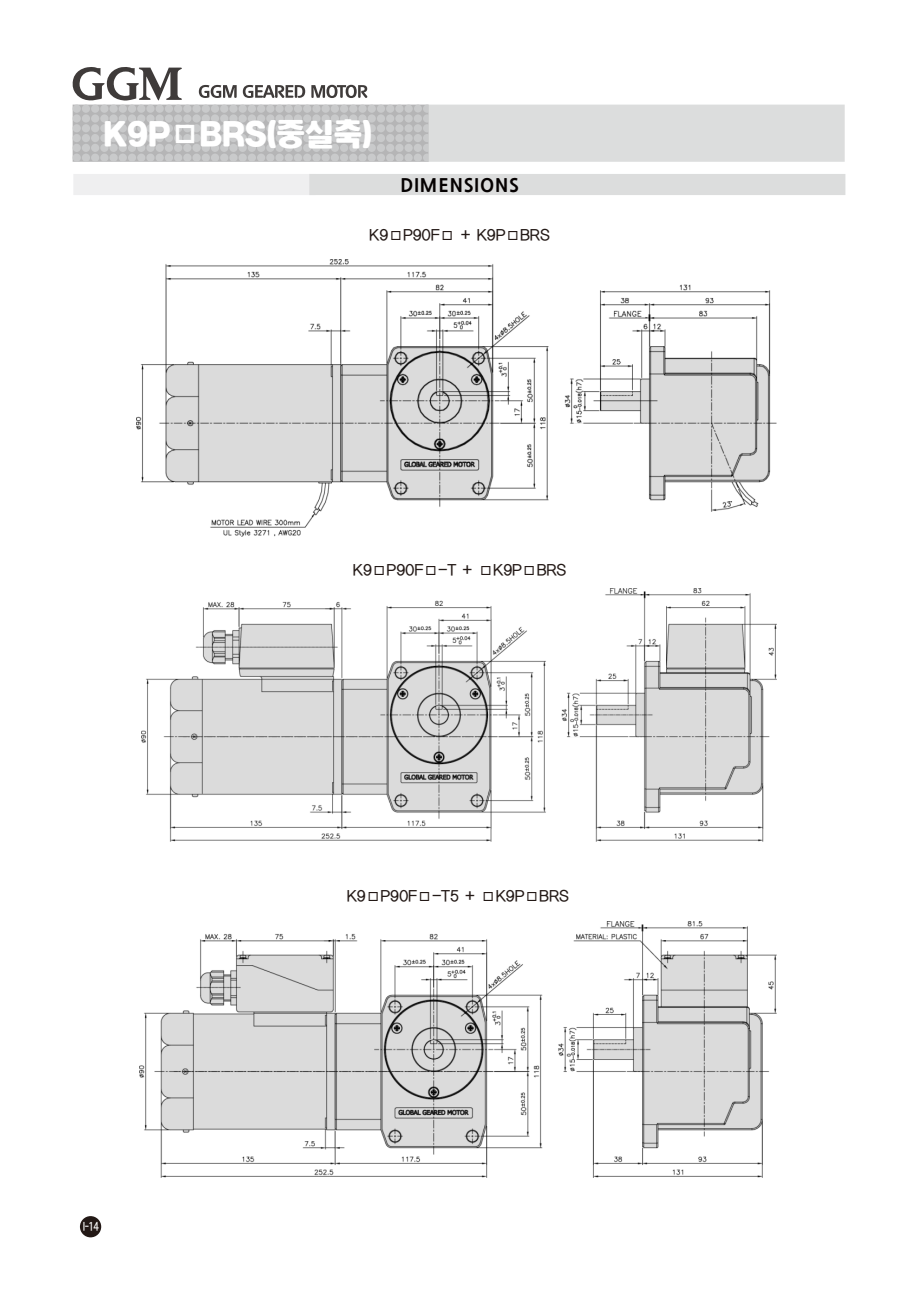
<style>
.page{position:relative;width:919px;height:1289px;background:#fff}
.page>*{position:absolute;margin:0;border:0;box-sizing:border-box;transform-origin:0 0}
.t1{font:30px "Korean DGH R";letter-spacing:-.02em;color:#fff}
.t2{font:800 18px "Nanum Gothic";letter-spacing:.055em;color:#050101}
.t3{font:15px "Korean NGD B";letter-spacing:-.015em;color:#231916}
.t4{font:12.3px "Se N CB";color:#fff;scale:.92 1}
</style>
<div class="page">
<svg style="left:73px;top:174px;width:772px;height:21px"></svg>
<svg style="left:72px;top:67px;width:772px;height:95px"></svg>
<img style="left:137px;top:260px;width:639px;height:276px">
<img style="left:141px;top:589px;width:635px;height:252px">
<img style="left:140px;top:921px;width:636px;height:256px">
<div style="left:80px;top:1215px;width:21px;height:22px;background:#231916;border-radius:50%"></div>
<h1 class="t1" style="left:103px;top:119px;width:270px">K9P□BRS(중실축)</h1>
<p class="t2" style="left:400px;top:176px;width:120px">DIMENSIONS</p>
<p class="t3" style="left:369px;top:228px;width:182px">K9□P90F□ + K9P□BRS</p>
<p class="t3" style="left:353px;top:563px;width:215px">K9□P90F□-T + □K9P□BRS</p>
<p class="t4" style="left:83px;top:1220px;width:19px">I-14</p>
<p class="t3" style="left:347px;top:888px;width:224px">K9□P90F□-T5 + □K9P□BRS</p>
</div>
